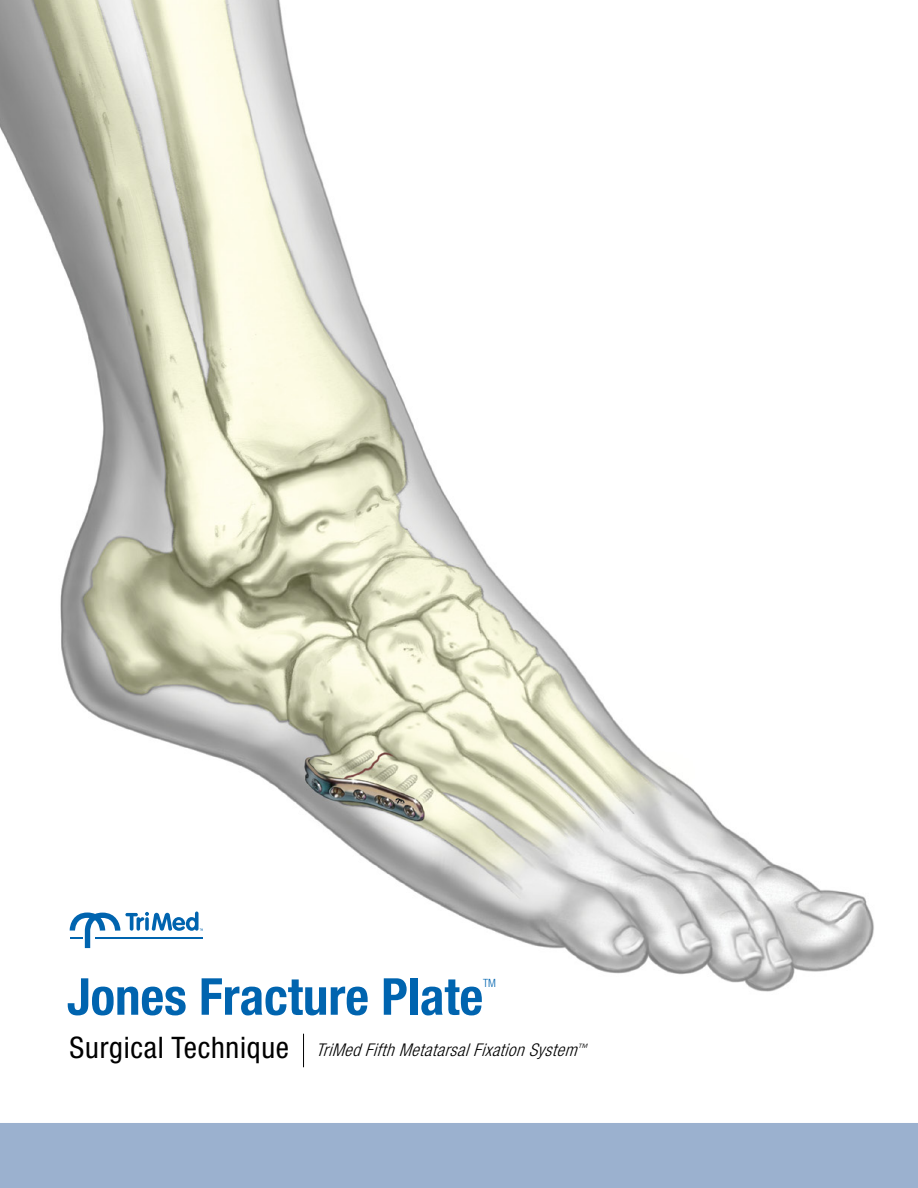
<style>
.page{position:relative;width:918px;height:1188px;background:#fff}
.page>*{position:absolute;margin:0;border:0;box-sizing:border-box;transform-origin:0 0}
.t1{font:700 condensed 51px "Helvetica Neue LT Std";color:#0064af}
.t2{font:italic 300 condensed 17.55px "Helvetica Neue LT Std";color:#000}
.t3{font:300 condensed 11.4px "Helvetica Neue LT Std";color:#0064af}
.s1{font-weight:400;font-style:normal;font-size:29.7px}
</style>
<div class="page">
<img style="left:0;top:0;width:874px;height:1068px">
<hr style="left:303px;top:1034px;width:1px;height:33px;background:#000">
<svg style="left:70px;top:912px;width:133px;height:36px"></svg>
<div style="left:0;top:1123px;width:918px;height:65px;background:#9bb1cf"></div>
<h1 class="t1" style="left:67px;top:966px;width:418px">Jones Fracture Plate</h1>
<p class="t3" style="left:483px;top:977px;width:14px">TM</p>
<p class="t2" style="left:70px;top:1040px;width:522px"><span class="s1">S u r g i c a l T e c h n i q u e</span> TriMedFifthMetatarsalFixationSystem<sup>™</sup></p>
</div>
